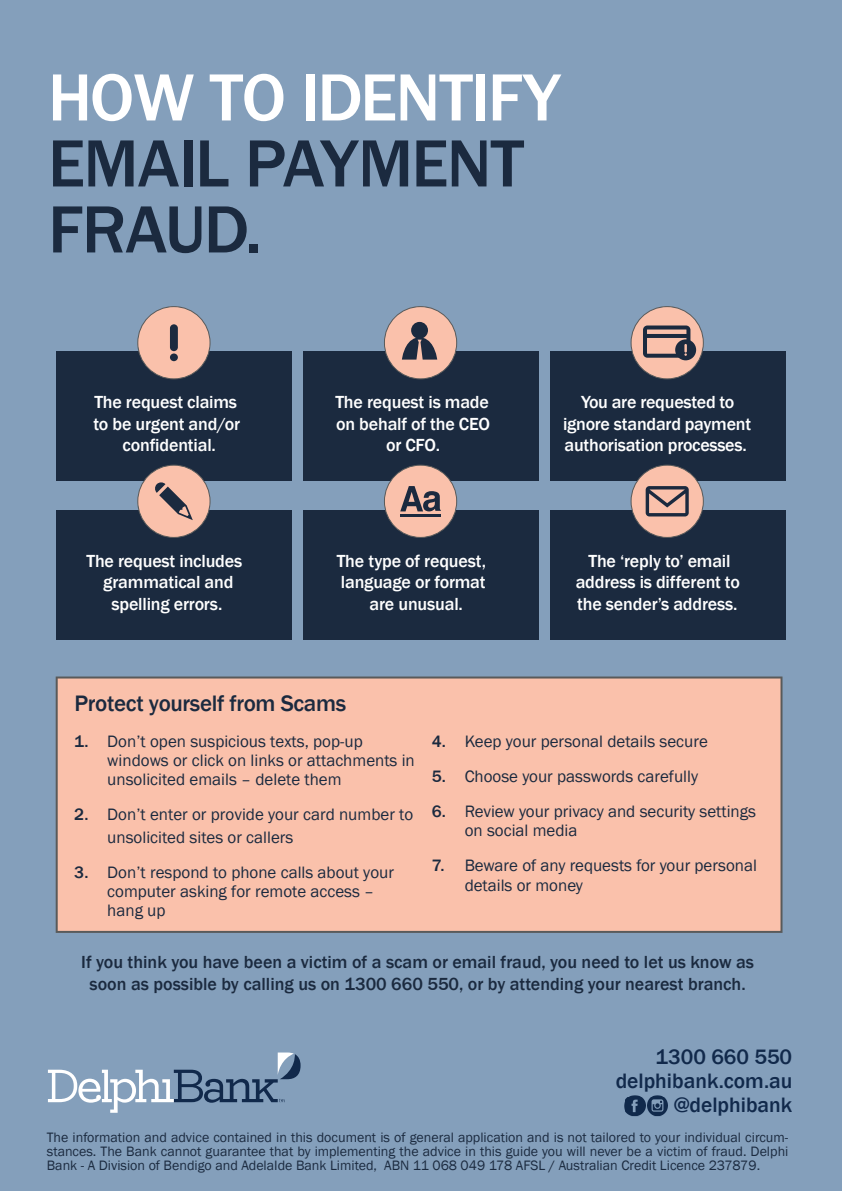
<style>
.page{position:relative;width:842px;height:1191px;background:#849fbb}
.page>*{position:absolute;margin:0;border:0;box-sizing:border-box;transform-origin:0 0}
.t1{font:500 69px/66px "Franklin Gothic";letter-spacing:-.025em;color:#1b2a3f}
.t2{font:500 69px "Franklin Gothic";letter-spacing:-.02em;color:#fff}
.t3{font:500 23px "Franklin Gothic";letter-spacing:-.015em;color:#1b2a3f}
.t4{font:500 21.5px/23.9px "Franklin Gothic";color:#11294b;text-align:right}
.t5{font:500 18px/21.6px "Franklin Gothic";letter-spacing:-.01em;color:#fff;text-align:center}
.t6{font:500 18px/22px "Franklin Gothic";color:#1b2a3f;text-align:center}
.t7{font:17px/19px "Franklin Gothic";color:#1b2a3f}
.t8{font:14px/14px "Franklin Gothic";color:#1b2a3f;text-align:justify}
.s1{font-weight:500}
</style>
<div class="page">
<div style="left:303px;top:352px;width:236px;height:129px;background:#1b2a3f"></div>
<div style="left:303px;top:510px;width:236px;height:130px;background:#1b2a3f"></div>
<div style="left:550px;top:352px;width:235px;height:129px;background:#1b2a3f"></div>
<div style="left:550px;top:510px;width:235px;height:130px;background:#1b2a3f"></div>
<div style="left:57px;top:352px;width:235px;height:129px;background:#1b2a3f"></div>
<svg style="left:137px;top:306px;width:74px;height:73px"></svg>
<div style="left:57px;top:510px;width:235px;height:130px;background:#1b2a3f"></div>
<svg style="left:630px;top:464px;width:74px;height:74px"></svg>
<svg style="left:384px;top:306px;width:73px;height:73px"></svg>
<svg style="left:137px;top:464px;width:74px;height:74px"></svg>
<svg style="left:384px;top:464px;width:73px;height:74px"></svg>
<svg style="left:630px;top:306px;width:74px;height:73px"></svg>
<div style="left:170px;top:324px;width:8px;height:27px;background:#1b2a3f;border-radius:4px"></div>
<div style="left:170px;top:353px;width:8px;height:8px;background:#1b2a3f;border-radius:50%"></div>
<img style="left:652px;top:1095px;width:11px;height:21px">
<img style="left:647px;top:1097px;width:21px;height:18px">
<img style="left:624px;top:1095px;width:17px;height:21px">
<img style="left:626px;top:1097px;width:19px;height:18px">
<svg style="left:48px;top:1052px;width:253px;height:60px"></svg>
<div style="left:56px;top:676px;width:726px;height:257px;background:#fac1ab"></div>
<h1 class="t2" style="left:48px;top:55px;width:514px">HOW TO IDENTIFY</h1>
<h1 class="t1" style="left:48px;top:131px;width:477px">EMAIL PAYMENT<br>FRAUD.</h1>
<p class="t5" style="left:93px;top:391px;width:148px">The request claims to be urgent and/or confidential.</p>
<p class="t5" style="left:87px;top:550px;width:157px">The request includes grammatical and spelling errors.</p>
<p class="t5" style="left:335px;top:391px;width:156px">The request is made on behalf of the CEO or CFO.</p>
<p class="t5" style="left:337px;top:550px;width:151px">The type of request, language or format are unusual.</p>
<h2 class="t3" style="left:75px;top:688px;width:273px">Protect yourself from Scams</h2>
<p class="t5" style="left:563px;top:391px;width:190px">You are requested to ignore standard payment authorisation processes.</p>
<p class="t5" style="left:576px;top:550px;width:166px">The ‘reply to’ email address is different to the sender’s address.</p>
<p class="t7" style="left:107px;top:732px;width:309px;text-indent:-33px"><span class="s1">1.</span> Don’t open suspicious texts, pop-up windows or click on links or attachments in unsolicited emails – delete them</p>
<p class="t7" style="left:107px;top:803px;width:307px;line-height:23px;text-indent:-33px"><span class="s1">2.</span> Don’t enter or provide your card number to unsolicited sites or callers</p>
<p class="t7" style="left:107px;top:863px;width:288px;text-indent:-33px"><span class="s1">3.</span> Don’t respond to phone calls about your computer asking for remote access – hang up</p>
<p class="t7" style="left:432px;top:732px;width:277px"><span class="s1">4.</span> Keep your personal details secure</p>
<p class="t7" style="left:432px;top:767px;width:268px"><span class="s1">5.</span> Choose your passwords carefully</p>
<p class="t7" style="left:465px;top:802px;width:293px;text-indent:-33px"><span class="s1">6.</span> Review your privacy and security settings on social media</p>
<p class="t7" style="left:465px;top:855px;width:294px;line-height:20px;text-indent:-33px"><span class="s1">7.</span> Beware of any requests for your personal details or money</p>
<p class="t6" style="left:81px;top:950px;width:674px">If you think you have been a victim of a scam or email fraud, you need to let us know as soon as possible by calling us on 1300 660 550, or by attending your nearest branch.</p>
<p class="t4" style="left:616px;top:1045px;width:178px">1300 660 550 delphibank.com.au @delphibank</p>
<p class="t8" style="left:47px;top:1131px;width:743px">The information and advice contained in this document is of general application and is not tailored to your individual circum&shy;stances. The Bank cannot guarantee that by implementing the advice in this guide you will never be a victim of fraud. Delphi Bank - A Division of Bendigo and AdelaIde Bank Limited, ABN 11 068 049 178 AFSL / Australian Credit Licence 237879.</p>
</div>
